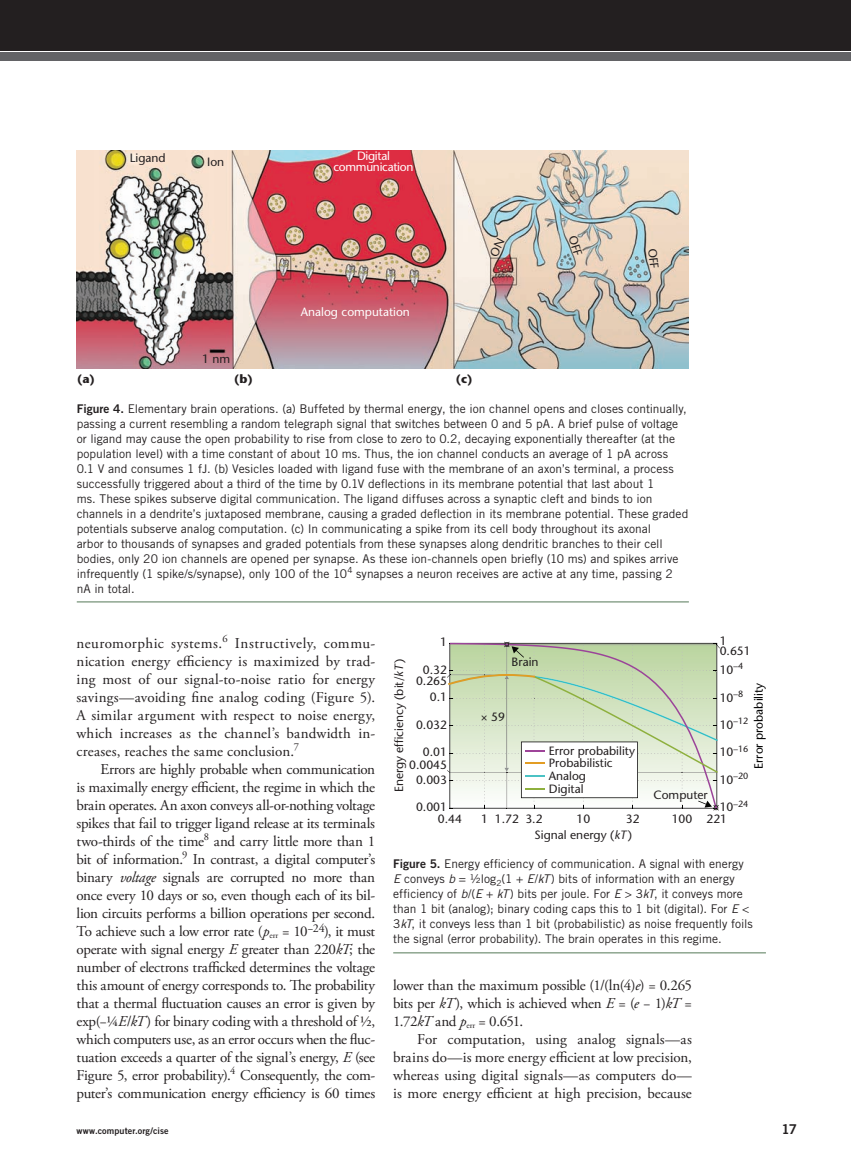
<style>
.page{position:relative;width:851px;height:1161px;background:#fff}
.page>*{position:absolute;margin:0;border:0;box-sizing:border-box;transform-origin:0 0}
.t1{font:15px "Adobe Garamond Pro";letter-spacing:-.01em;color:#231f20}
.t2{font:15px "Adobe Garamond Pro";letter-spacing:.015em;color:#231f20}
.t3{font:15px "Adobe Garamond Pro";letter-spacing:.03em;color:#231f20}
.t4{font:15px "Adobe Garamond Pro";letter-spacing:.01em;color:#231f20}
.t5{font:13.5px "Trade Gothic LT Std Bd 2";color:#231f20}
.t6{font:12px/15px "Trade Gothic LT Std";color:#231f20}
.t7{font:500 12px/12.8px "Stone Sans Std";color:#231f20}
.t8{font:500 12px/11.4px "Stone Sans Std";letter-spacing:-.025em;color:#fff;text-align:center}
.t9{font:500 12px "Stone Sans Std";color:#fff}
.t10{font:500 12px "Stone Sans Std";color:#000}
.t11{font:700 12px "Stone Sans Std";color:#231f20}
.t12{font:9px "Trade Gothic LT Std Bd 2";letter-spacing:.005em;color:#231f20}
.t13{font:500 9px "Stone Sans Std";color:#231f20}
.s1{font-family:"Trade Gothic LT Std Bd 2"}
.s2{font-style:italic}
.s3{font-size:12px}
</style>
<div class="page">
<div style="left:0;top:0;width:850px;height:51px;background:#231f20"></div>
<div style="left:0;top:52px;width:850px;height:9px;background:#636366"></div>
<hr style="left:77px;top:602px;width:611px;height:1px;background:#557958">
<img style="left:77px;top:150px;width:611px;height:219px">
<hr style="left:393px;top:952px;width:372px;height:1px;background:#557958">
<svg style="left:447px;top:642px;width:273px;height:169px"></svg>
<svg style="left:489px;top:238px;width:16px;height:19px"></svg>
<svg style="left:568px;top:235px;width:14px;height:21px"></svg>
<svg style="left:648px;top:248px;width:10px;height:20px"></svg>
<p class="t7" style="left:130px;top:151px;width:37px">Ligand</p>
<p class="t7" style="left:207px;top:155px;width:19px">Ion</p>
<p class="t7" style="left:202px;top:352px;width:30px">1 nm</p>
<p class="t8" style="left:333px;top:150px;width:81px">Digital communication</p>
<p class="t9" style="left:301px;top:304px;width:111px">Analog computation</p>
<p class="t11" style="left:77px;top:372px;width:19px">(a)</p>
<p class="t11" style="left:234px;top:372px;width:20px">(b)</p>
<p class="t11" style="left:455px;top:372px;width:18px">(c)</p>
<p class="t6" style="left:77px;top:401px;width:613px"><span class="s1">Figure 4.</span> Elementary brain operations. (a) Buffeted by thermal energy, the ion channel opens and closes continually, passing a current resembling a random telegraph signal that switches between 0 and 5 pA. A brief pulse of voltage or ligand may cause the open probability to rise from close to zero to 0.2, decaying exponentially thereafter (at the population level) with a time constant of about 10 ms. Thus, the ion channel conducts an average of 1 pA across 0.1 V and consumes 1 fJ. (b) Vesicles loaded with ligand fuse with the membrane of an axon’s terminal, a process successfully triggered about a third of the time by 0.1V deflections in its membrane potential that last about 1<br>ms. These spikes subserve digital communication. The ligand diffuses across a synaptic cleft and binds to ion channels in a dendrite’s juxtaposed membrane, causing a graded deflection in its membrane potential. These graded potentials subserve analog computation. (c) In communicating a spike from its cell body throughout its axonal<br>arbor to thousands of synapses and graded potentials from these synapses along dendritic branches to their cell bodies, only 20 ion channels are opened per synapse. As these ion-channels open briefly (10 ms) and spikes arrive infrequently (1 spike/s/synapse), only 100 of the 10<sup>4</sup> synapses a neuron receives are active at any time, passing 2 nA in total.</p>
<p class="t3" style="left:76px;top:634px;width:300px">neuromorphic systems.<sup>6</sup> Instructively, commu-</p>
<p class="t2" style="left:77px;top:652px;width:300px">nication energy efficiency is maximized by trad-</p>
<p class="t4" style="left:77px;top:670px;width:300px">ing most of our signal-to-noise ratio for energy</p>
<p class="t2" style="left:77px;top:688px;width:300px">savings—avoiding fine analog coding (Figure 5).</p>
<p class="t2" style="left:77px;top:706px;width:300px">A similar argument with respect to noise energy,</p>
<p class="t2" style="left:77px;top:724px;width:300px">which increases as the channel’s bandwidth in-</p>
<p class="t2" style="left:77px;top:742px;width:224px">creases, reaches the same conclusion.<sup>7</sup></p>
<p class="t1" style="left:100px;top:760px;width:276px">Errors are highly probable when communication</p>
<p class="t1" style="left:76px;top:778px;width:300px">is maximally energy efficient, the regime in which the</p>
<p class="t1" style="left:76px;top:796px;width:300px">brain operates. An axon conveys all-or-nothing voltage</p>
<p class="t1" style="left:76px;top:814px;width:300px">spikes that fail to trigger ligand release at its terminals</p>
<p class="t1" style="left:76px;top:832px;width:300px">two-thirds of the time<sup>8</sup> and carry little more than 1</p>
<p class="t1" style="left:77px;top:850px;width:300px">bit of information.<sup>9</sup> In contrast, a digital computer’s</p>
<p class="t1" style="left:77px;top:868px;width:300px">binary <span class="s2">voltage</span> signals are corrupted no more than</p>
<p class="t1" style="left:76px;top:886px;width:300px">once every 10 days or so, even though each of its bil-</p>
<p class="t1" style="left:76px;top:904px;width:300px">lion circuits performs a billion operations per second.</p>
<p class="t1" style="left:76px;top:922px;width:300px">To achieve such a low error rate (<span class="s2">p</span><sub>err</sub> = 10<sup>−24</sup>), it must</p>
<p class="t1" style="left:77px;top:940px;width:300px">operate with signal energy <span class="s2">E</span> greater than 220<span class="s2">kT</span>; the</p>
<p class="t1" style="left:77px;top:958px;width:300px">number of electrons trafficked determines the voltage</p>
<p class="t1" style="left:77px;top:976px;width:300px">this amount of energy corresponds to. The probability</p>
<p class="t1" style="left:77px;top:994px;width:300px">that a thermal fluctuation causes an error is given by</p>
<p class="t1" style="left:77px;top:1012px;width:300px">exp(−¼<span class="s2">E</span>/<span class="s2">kT</span>) for binary coding with a threshold of ½,</p>
<p class="t1" style="left:77px;top:1030px;width:300px">which computers use, as an error occurs when the fluc-</p>
<p class="t1" style="left:77px;top:1048px;width:300px">tuation exceeds a quarter of the signal’s energy, <span class="s2">E</span> (see</p>
<p class="t1" style="left:77px;top:1066px;width:300px">Figure 5, error probability).<sup>4</sup> Consequently, the com-</p>
<p class="t1" style="left:76px;top:1084px;width:300px">puter’s communication energy efficiency is 60 times</p>
<p class="t7" style="left:440px;top:636px;width:8px">1</p>
<p class="t7" style="left:392px;top:792px;width:135px;rotate:-90deg">Energy efficiency (bit/<span class="s2">kT</span>)</p>
<p class="t7" style="left:423px;top:663px;width:26px">0.32</p>
<p class="t7" style="left:416px;top:675px;width:32px">0.265</p>
<p class="t7" style="left:430px;top:691px;width:19px">0.1</p>
<p class="t7" style="left:416px;top:718px;width:32px">0.032</p>
<p class="t7" style="left:423px;top:746px;width:26px">0.01</p>
<p class="t7" style="left:409px;top:759px;width:39px">0.0045</p>
<p class="t7" style="left:416px;top:773px;width:32px">0.003</p>
<p class="t7" style="left:416px;top:801px;width:32px">0.001</p>
<p class="t7" style="left:511px;top:656px;width:28px">Brain</p>
<p class="t7" style="left:481px;top:711px;width:26px">× 59</p>
<p class="t7" style="left:549px;top:744px;width:87px">Error probability</p>
<p class="t7" style="left:549px;top:757px;width:65px">Probabilistic</p>
<p class="t7" style="left:549px;top:769px;width:39px">Analog<br>Digital</p>
<p class="t7" style="left:653px;top:789px;width:56px">Computer</p>
<p class="t7" style="left:719px;top:635px;width:8px">1</p>
<p class="t7" style="left:719px;top:645px;width:32px">0.651</p>
<p class="t7" style="left:719px;top:663px;width:25px">10<sup>–4</sup></p>
<p class="t7" style="left:719px;top:691px;width:25px">10<sup>–8</sup></p>
<p class="t13" style="left:719px;top:716px;width:30px"><span class="s3">10</span>–12</p>
<p class="t13" style="left:719px;top:743px;width:30px"><span class="s3">10</span>–16</p>
<p class="t13" style="left:719px;top:771px;width:30px"><span class="s3">10</span>–20</p>
<p class="t13" style="left:719px;top:798px;width:30px"><span class="s3">10</span>–24</p>
<p class="t10" style="left:751px;top:769px;width:87px;rotate:-90deg">Error probability</p>
<p class="t7" style="left:495px;top:812px;width:26px">1.72</p>
<p class="t7" style="left:481px;top:812px;width:8px">1</p>
<p class="t7" style="left:525px;top:812px;width:19px">3.2</p>
<p class="t7" style="left:576px;top:812px;width:15px">10</p>
<p class="t7" style="left:625px;top:812px;width:15px">32</p>
<p class="t7" style="left:671px;top:812px;width:22px">100</p>
<p class="t7" style="left:438px;top:813px;width:26px">0.44</p>
<p class="t7" style="left:706px;top:812px;width:22px">221</p>
<p class="t7" style="left:534px;top:828px;width:99px">Signal energy (<span class="s2">kT</span>)</p>
<p class="t6" style="left:393px;top:857px;width:361px"><span class="s1">Figure 5.</span> Energy efficiency of communication. A signal with energy <span class="s2">E</span> conveys <span class="s2">b</span> = ½log<sub>2</sub>(1 + <span class="s2">E</span>/<span class="s2">kT</span>) bits of information with an energy efficiency of <span class="s2">b</span>/(<span class="s2">E</span> + <span class="s2">kT</span>) bits per joule. For <span class="s2">E</span> &gt; 3<span class="s2">kT</span>, it conveys more than 1 bit (analog); binary coding caps this to 1 bit (digital). For <span class="s2">E</span> &lt; 3<span class="s2">kT</span>, it conveys less than 1 bit (probabilistic) as noise frequently foils the signal (error probability). The brain operates in this regime.</p>
<p class="t1" style="left:393px;top:976px;width:300px">lower than the maximum possible (1/(ln(4)<span class="s2">e</span>) = 0.265</p>
<p class="t1" style="left:393px;top:994px;width:300px">bits per <span class="s2">kT</span>), which is achieved when <span class="s2">E</span> = (<span class="s2">e</span> − 1)<span class="s2">kT</span> =</p>
<p class="t1" style="left:393px;top:1012px;width:131px">1.72<span class="s2">kT</span> and <span class="s2">p</span><sub>err</sub> = 0.651.</p>
<p class="t1" style="left:417px;top:1030px;width:276px">For computation, using analog signals—as</p>
<p class="t1" style="left:393px;top:1048px;width:300px">brains do—is more energy efficient at low precision,</p>
<p class="t1" style="left:393px;top:1066px;width:300px">whereas using digital signals—as computers do—</p>
<p class="t1" style="left:393px;top:1084px;width:300px">is more energy efficient at high precision, because</p>
<p class="t12" style="left:76px;top:1125px;width:94px">www.computer.org/cise</p>
<p class="t5" style="left:781px;top:1121px;width:17px">17</p>
</div>
